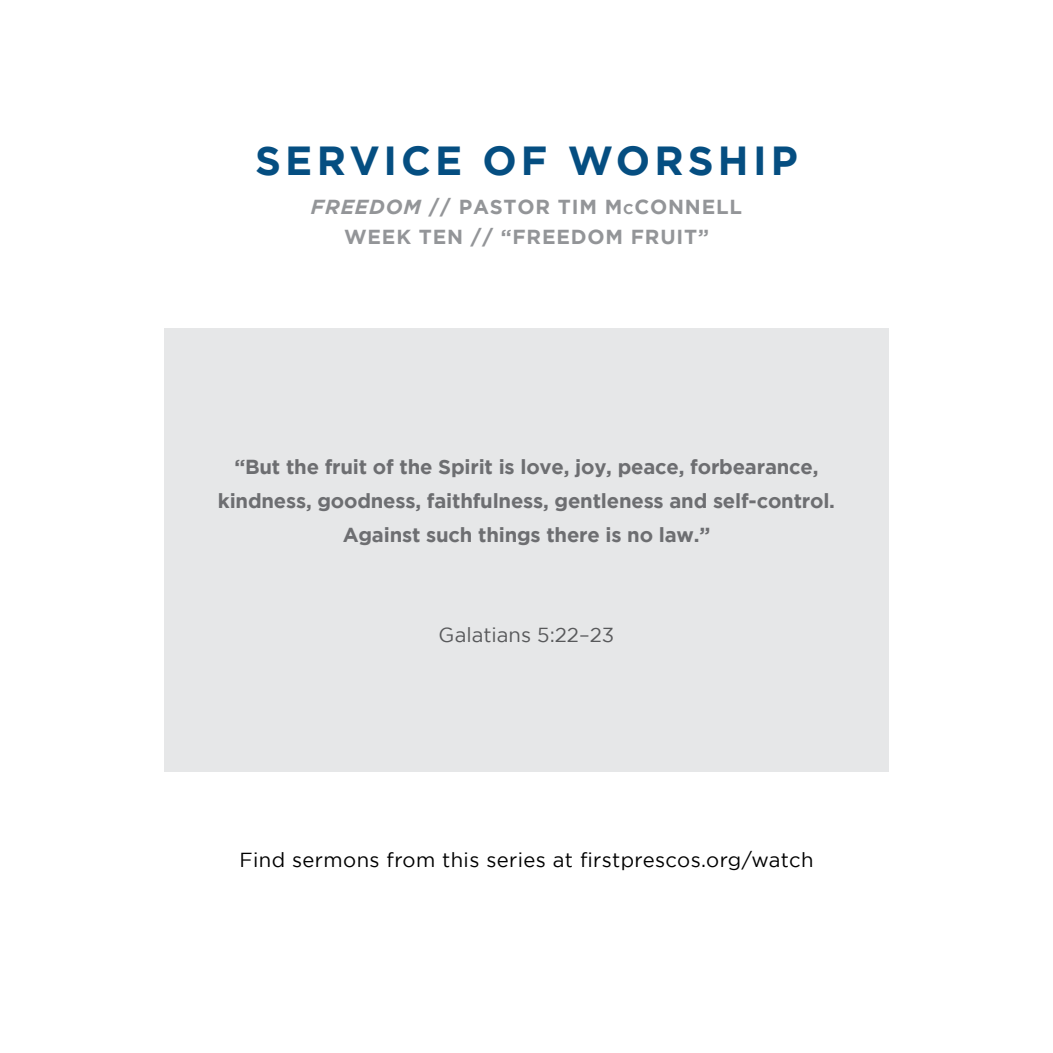
<style>
.page{position:relative;width:1053px;height:1053px;background:#fff}
.page>*{position:absolute;margin:0;border:0;box-sizing:border-box;transform-origin:0 0}
.t1{font:700 40.5px "Gotham";letter-spacing:.1em;color:#054e81}
.t2{font:700 20.25px/33.8px "Gotham";letter-spacing:-.01em;color:#6d6e71;text-align:center}
.t3{font:700 20.25px/29.2px "Gotham";letter-spacing:.04em;color:#939598;text-align:center}
.t4{font:20.25px "Gotham";letter-spacing:.02em;color:#000}
.t5{font:20.25px "Gotham";color:#58595b}
.s1{font-style:italic}
.s2{font-size:14.17px}
</style>
<div class="page">
<div style="left:164px;top:328px;width:725px;height:444px;background:#e6e7e8"></div>
<h1 class="t1" style="left:255px;top:137px;width:544px">SERVICE OF WORSHIP</h1>
<p class="t3" style="left:311px;top:192px;width:433px"><span class="s1">FREEDOM</span> // PASTOR TIM M<span class="s2">c</span>CONNELL<br>WEEK TEN // “FREEDOM FRUIT”</p>
<p class="t2" style="left:218px;top:450px;width:619px">“But the fruit of the Spirit is love, joy, peace, forbearance, kindness, goodness, faithfulness, gentleness and self-control.<br>Against such things there is no law.”</p>
<p class="t5" style="left:439px;top:623px;width:177px">Galatians 5:22–23</p>
<p class="t4" style="left:239px;top:849px;width:576px">Find sermons from this series at firstprescos.org/watch</p>
</div>
